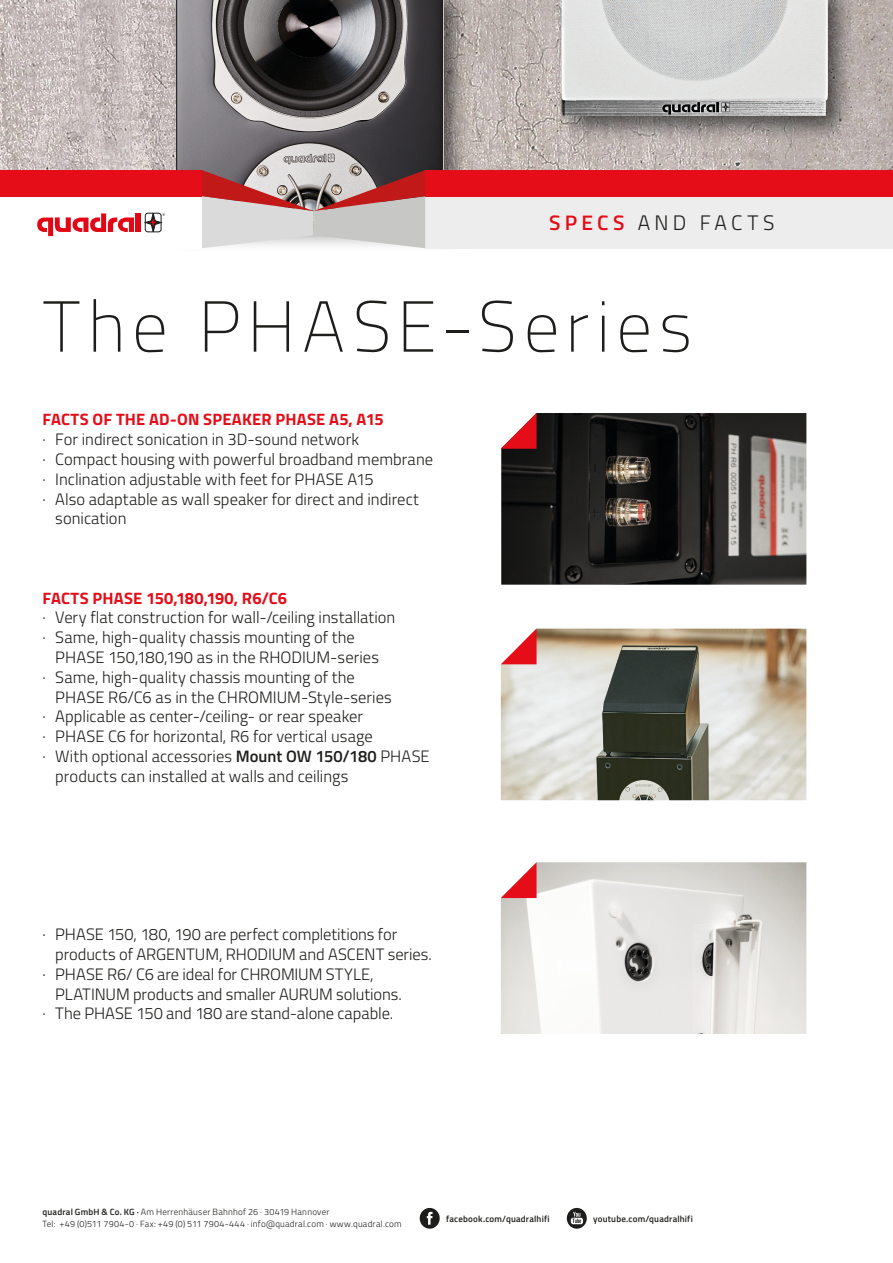
<style>
.page{position:relative;width:893px;height:1263px;background:#fff}
.page>*{position:absolute;margin:0;border:0;box-sizing:border-box;transform-origin:0 0}
.t1{font:100 72px "Titillium";letter-spacing:.09em;color:#1d1d1b}
.t2{font:300 21px "Titillium";letter-spacing:.205em;color:#1d1d1b}
.t3{font:300 16.5px/19.8px "Titillium";color:#1d1d1b}
.t4{font:700 16.5px "Titillium";letter-spacing:.01em;color:#e40d18}
.t5{font:300 9px/12px "Titillium";letter-spacing:.025em;color:#1d1d1b}
.t6{font:600 9px "Titillium";letter-spacing:.02em;color:#1d1d1b}
.s1{font-weight:600;color:#e40d18}
.s2{font-weight:600}
</style>
<div class="page">
<img style="left:0;top:0;width:893px;height:170px">
<img style="left:168px;top:0;width:304px;height:249px">
<img style="left:177px;top:0;width:266px;height:170px">
<img style="left:553px;top:0;width:304px;height:145px">
<img style="left:561px;top:0;width:267px;height:116px">
<svg style="left:567px;top:1208px;width:20px;height:21px"></svg>
<svg style="left:420px;top:1208px;width:20px;height:21px"></svg>
<div style="left:425px;top:196px;width:468px;height:52px;background:#ededed"></div>
<div style="left:0;top:196px;width:202px;height:52px;background:#fff"></div>
<div style="left:136px;top:213px;width:5px;height:19px;background:#e30614"></div>
<svg style="left:37px;top:213px;width:97px;height:23px"></svg>
<svg style="left:145px;top:213px;width:20px;height:19px"></svg>
<div style="left:425px;top:170px;width:468px;height:26px;background:#e40d18"></div>
<div style="left:0;top:170px;width:202px;height:26px;background:#e40d18"></div>
<svg style="left:202px;top:170px;width:223px;height:78px;background:#c3a6a5"></svg>
<img style="left:501px;top:413px;width:305px;height:172px">
<svg style="left:501px;top:413px;width:36px;height:36px"></svg>
<img style="left:501px;top:629px;width:305px;height:171px">
<svg style="left:501px;top:629px;width:36px;height:35px"></svg>
<img style="left:501px;top:862px;width:305px;height:172px">
<svg style="left:501px;top:862px;width:36px;height:36px"></svg>
<p class="t2" style="left:549px;top:207px;width:227px"><span class="s1">SPECS</span> AND FACTS</p>
<h1 class="t1" style="left:43px;top:275px;width:651px">The PHASE-Series</h1>
<p class="t4" style="left:43px;top:407px;width:342px">FACTS OF THE AD-ON SPEAKER PHASE A5, A15</p>
<p class="t3" style="left:43px;top:429px;width:318px">· For indirect sonication in 3D-sound network</p>
<p class="t3" style="left:43px;top:448px;width:392px">· Compact housing with powerful broadband membrane</p>
<p class="t3" style="left:43px;top:468px;width:333px">· Inclination adjustable with feet for PHASE A15</p>
<p class="t3" style="left:43px;top:488px;width:378px">· Also adaptable as wall speaker for direct and indirect</p>
<p class="t3" style="left:55px;top:508px;width:73px">sonication</p>
<p class="t4" style="left:43px;top:585px;width:246px">FACTS PHASE 150,180,190, R6/C6</p>
<p class="t3" style="left:43px;top:607px;width:354px">· Very flat construction for wall-/ceiling installation · Same, high-quality chassis mounting of the</p>
<p class="t3" style="left:43px;top:646px;width:338px;text-indent:13px">PHASE 150,180,190 as in the RHODIUM-series · Same, high-quality chassis mounting of the</p>
<p class="t3" style="left:55px;top:686px;width:338px">PHASE R6/C6 as in the CHROMIUM-Style-series</p>
<p class="t3" style="left:43px;top:706px;width:322px">· Applicable as center-/ceiling- or rear speaker</p>
<p class="t3" style="left:43px;top:726px;width:332px">· PHASE C6 for horizontal, R6 for vertical usage</p>
<p class="t3" style="left:43px;top:745px;width:389px">· With optional accessories <span class="s2">Mount OW 150/180</span> PHASE</p>
<p class="t3" style="left:55px;top:765px;width:295px">products can installed at walls and ceilings</p>
<p class="t3" style="left:43px;top:924px;width:356px">· PHASE 150, 180, 190 are perfect completitions for</p>
<p class="t3" style="left:55px;top:943px;width:378px">products of ARGENTUM, RHODIUM and ASCENT series.</p>
<p class="t3" style="left:43px;top:963px;width:333px">· PHASE R6/ C6 are ideal for CHROMIUM STYLE,</p>
<p class="t3" style="left:55px;top:983px;width:348px">PLATINUM products and smaller AURUM solutions.</p>
<p class="t3" style="left:43px;top:1003px;width:352px">· The PHASE 150 and 180 are stand-alone capable.</p>
<p class="t5" style="left:43px;top:1205px;width:361px"><span class="s2">quadral GmbH &amp; Co. KG ·</span> Am Herrenhäuser Bahnhof 26 · 30419 Hannover<br>Tel: +49 (0)511 7904-0 · Fax: +49 (0) 511 7904-444 · info@quadral.com · www.quadral.com</p>
<p class="t6" style="left:446px;top:1212px;width:105px">facebook.com/quadralhifi</p>
<p class="t6" style="left:593px;top:1212px;width:101px">youtube.com/quadralhifi</p>
</div>
